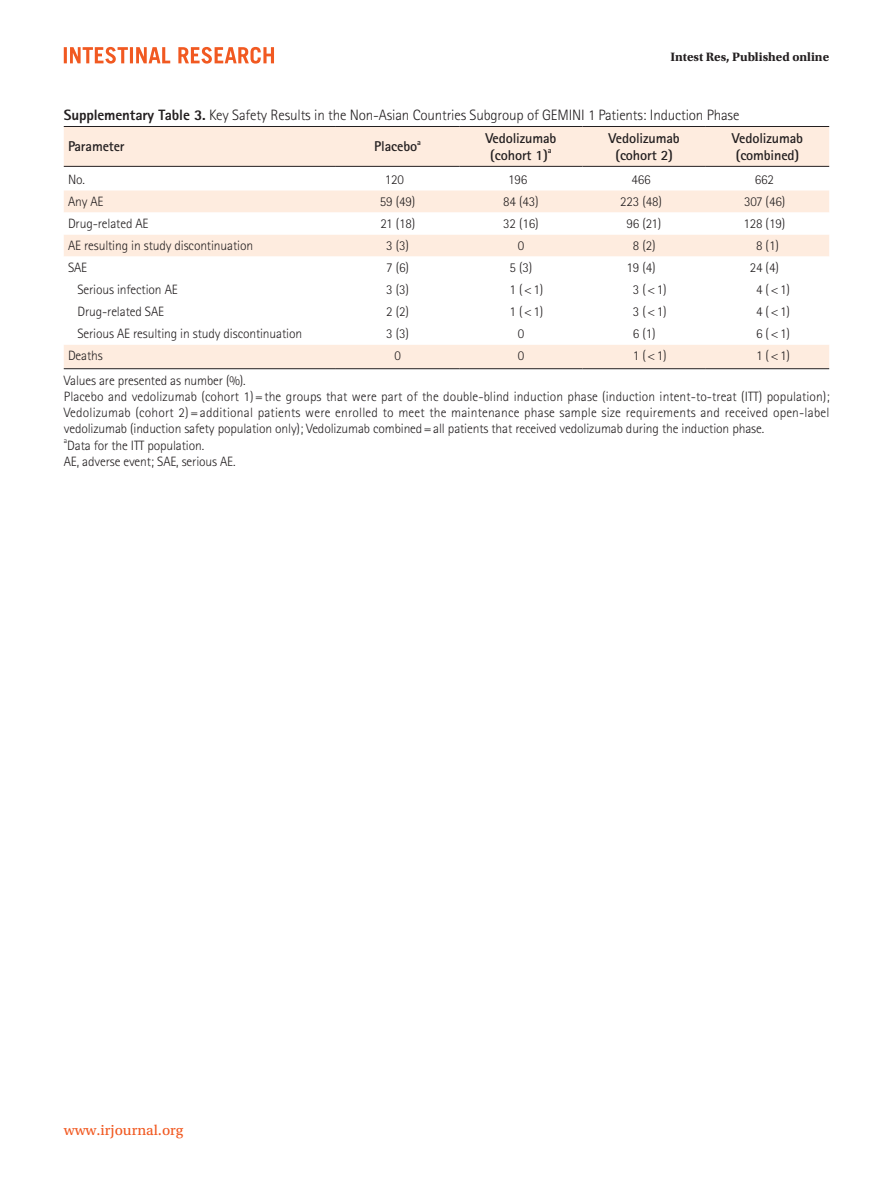
<style>
.page{position:relative;width:893px;height:1191px;background:#fff}
.page>*{position:absolute;margin:0;border:0;box-sizing:border-box;transform-origin:0 0}
.표그림제목{font:300 15px "Rotis Sans Serif Std";letter-spacing:-.01em;color:#231f20}
.t1{font:15px "Utopia Std Capt";color:#f15921}
.표항목{font:700 14.25px "Rotis Sans Serif Std";letter-spacing:-.01em;color:#231f20}
.표본문{font:300 13.5px/16.2px "Rotis Sans Serif Std";letter-spacing:-.01em;color:#231f20;text-align:justify}
.t2{font:700 12.75px "Utopia Std";color:#231f20}
.표항목-2{font:700 8.25px "Rotis Sans Serif Std";color:#231f20}
.표본문-2{font:300 7.8px "Rotis Sans Serif Std";color:#231f20}
.s1{font-weight:800}
.s2{color:#fff}
</style>
<div class="page">
<svg style="left:64px;top:47px;width:210px;height:17px"></svg>
<svg style="left:64px;top:127px;width:765px;height:241px;fill:#feecdf"></svg>
<svg style="left:64px;top:212px;width:765px;height:132px"></svg>
<hr style="left:64px;top:368px;width:272px;height:1px;background:#231f20">
<hr style="left:336px;top:368px;width:123px;height:1px;background:#231f20">
<hr style="left:459px;top:368px;width:124px;height:1px;background:#231f20">
<hr style="left:583px;top:368px;width:123px;height:1px;background:#231f20">
<hr style="left:706px;top:368px;width:123px;height:1px;background:#231f20">
<hr style="left:64px;top:126px;width:272px;height:1px;background:#231f20">
<hr style="left:336px;top:126px;width:123px;height:1px;background:#231f20">
<hr style="left:459px;top:126px;width:124px;height:1px;background:#231f20">
<hr style="left:583px;top:126px;width:123px;height:1px;background:#231f20">
<hr style="left:706px;top:126px;width:123px;height:1px;background:#231f20">
<hr style="left:64px;top:166px;width:272px;height:1px;background:#231f20">
<hr style="left:336px;top:166px;width:123px;height:1px;background:#231f20">
<hr style="left:459px;top:166px;width:124px;height:1px;background:#231f20">
<hr style="left:583px;top:166px;width:123px;height:1px;background:#231f20">
<hr style="left:706px;top:166px;width:123px;height:1px;background:#231f20">
<p class="t2" style="left:670px;top:49px;width:160px">Intest Res, Published online</p>
<p class="표그림제목" style="left:64px;top:106px;width:677px"><span class="s1">Supplementary Table 3.</span> Key Safety Results in the Non-Asian Countries Subgroup of GEMINI 1 Patients: Induction Phase</p>
<p class="표항목" style="left:68px;top:137px;width:58px">Parameter</p>
<p class="표항목" style="left:374px;top:137px;width:44px">Placebo</p>
<p class="표항목-2" style="left:417px;top:136px;width:5px">a</p>
<p class="표항목" style="left:485px;top:129px;width:73px">Vedolizumab</p>
<p class="표항목" style="left:490px;top:146px;width:59px">(cohort 1)</p>
<p class="표항목-2" style="left:548px;top:145px;width:5px">a</p>
<p class="표항목" style="left:609px;top:129px;width:73px">Vedolizumab</p>
<p class="표항목" style="left:615px;top:146px;width:59px">(cohort 2)</p>
<p class="표항목" style="left:732px;top:129px;width:73px">Vedolizumab</p>
<p class="표항목" style="left:736px;top:146px;width:65px">(combined)</p>
<p class="표본문" style="left:68px;top:171px;width:18px">No.</p>
<p class="표본문" style="left:385px;top:171px;width:27px">120 <span class="s2">(</span></p>
<p class="표본문" style="left:508px;top:171px;width:27px">196 <span class="s2">(</span></p>
<p class="표본문" style="left:631px;top:171px;width:27px">466 <span class="s2">(</span></p>
<p class="표본문" style="left:755px;top:171px;width:27px">662 <span class="s2">(</span></p>
<p class="표본문" style="left:68px;top:193px;width:37px">Any AE</p>
<p class="표본문" style="left:380px;top:193px;width:37px">59 (49)</p>
<p class="표본문" style="left:503px;top:193px;width:37px">84 (43)</p>
<p class="표본문" style="left:620px;top:193px;width:43px">223 (48)</p>
<p class="표본문" style="left:744px;top:193px;width:43px">307 (46)</p>
<p class="표본문" style="left:68px;top:215px;width:82px">Drug-related AE</p>
<p class="표본문" style="left:380px;top:215px;width:36px">21 (18)</p>
<p class="표본문" style="left:503px;top:215px;width:37px">32 (16)</p>
<p class="표본문" style="left:626px;top:215px;width:36px">96 (21)</p>
<p class="표본문" style="left:743px;top:215px;width:43px">128 (19)</p>
<p class="표본문" style="left:68px;top:237px;width:187px">AE resulting in study discontinuation</p>
<p class="표본문" style="left:386px;top:237px;width:24px">3 (3)</p>
<p class="표본문" style="left:518px;top:237px;width:8px">0</p>
<p class="표본문" style="left:633px;top:237px;width:24px">8 (2)</p>
<p class="표본문" style="left:756px;top:237px;width:24px">8 (1)</p>
<p class="표본문" style="left:68px;top:259px;width:21px">SAE</p>
<p class="표본문" style="left:386px;top:259px;width:24px">7 (6)</p>
<p class="표본문" style="left:509px;top:259px;width:24px">5 (3)</p>
<p class="표본문" style="left:626px;top:259px;width:31px">19 (4)</p>
<p class="표본문" style="left:750px;top:259px;width:31px">24 (4)</p>
<p class="표본문" style="left:77px;top:281px;width:102px">Serious infection AE</p>
<p class="표본문" style="left:386px;top:281px;width:24px">3 (3)</p>
<p class="표본문" style="left:509px;top:281px;width:35px">1 (&lt;1)</p>
<p class="표본문" style="left:633px;top:281px;width:35px">3 (&lt;1)</p>
<p class="표본문" style="left:756px;top:281px;width:35px">4 (&lt;1)</p>
<p class="표본문" style="left:77px;top:303px;width:88px">Drug-related SAE</p>
<p class="표본문" style="left:386px;top:303px;width:24px">2 (2)</p>
<p class="표본문" style="left:509px;top:303px;width:35px">1 (&lt;1)</p>
<p class="표본문" style="left:633px;top:303px;width:35px">3 (&lt;1)</p>
<p class="표본문" style="left:756px;top:303px;width:35px">4 (&lt;1)</p>
<p class="표본문" style="left:77px;top:325px;width:226px">Serious AE resulting in study discontinuation</p>
<p class="표본문" style="left:386px;top:325px;width:24px">3 (3)</p>
<p class="표본문" style="left:518px;top:325px;width:8px">0</p>
<p class="표본문" style="left:633px;top:325px;width:24px">6 (1)</p>
<p class="표본문" style="left:756px;top:325px;width:35px">6 (&lt;1)</p>
<p class="표본문" style="left:68px;top:347px;width:36px">Deaths</p>
<p class="표본문" style="left:394px;top:347px;width:8px">0</p>
<p class="표본문" style="left:518px;top:347px;width:8px">0</p>
<p class="표본문" style="left:633px;top:347px;width:35px">1 (&lt;1)</p>
<p class="표본문" style="left:756px;top:347px;width:35px">1 (&lt;1)</p>
<p class="표본문" style="left:64px;top:372px;width:183px">Values are presented as number (%).</p>
<p class="표본문" style="left:64px;top:388px;width:767px">Placebo and vedolizumab (cohort 1) =the groups that were part of the double-blind induction phase (induction intent-to-treat (ITT) population); Vedolizumab (cohort 2) =additional patients were enrolled to meet the maintenance phase sample size requirements and received open-label vedolizumab (induction safety population only); Vedolizumab combined=all patients that received vedolizumab during the induction phase.</p>
<p class="표본문-2" style="left:64px;top:436px;width:5px">a</p>
<p class="표본문" style="left:67px;top:437px;width:139px">Data for the ITT population.</p>
<p class="표본문" style="left:64px;top:453px;width:173px">AE, adverse event; SAE, serious AE.</p>
<p class="t1" style="left:64px;top:1122px;width:121px">www.irjournal.org</p>
</div>
